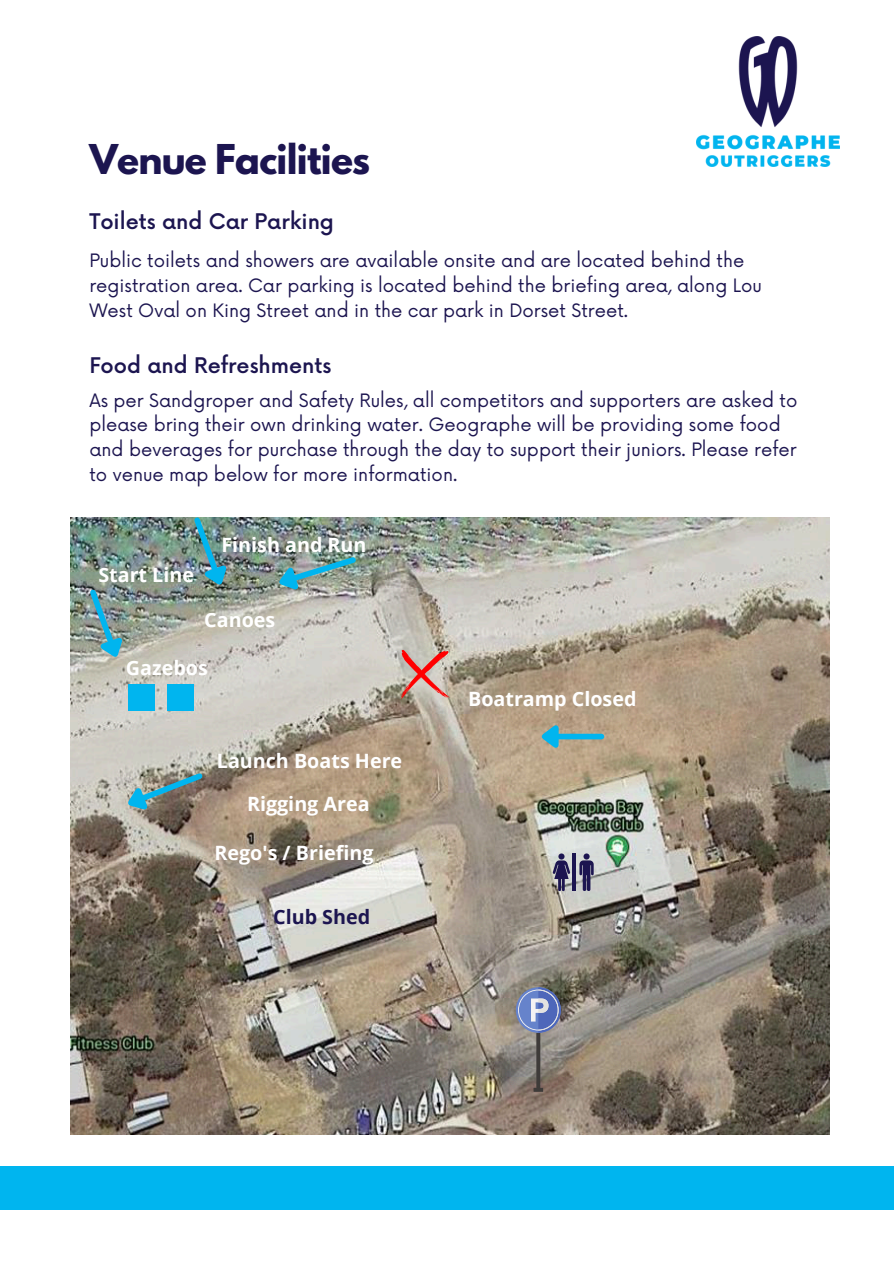
<style>
.page{position:relative;width:894px;height:1264px;background:#fff}
.page>*{position:absolute;margin:0;border:0;box-sizing:border-box;transform-origin:0 0}
.t1{font:700 36.45px "League Spartan";letter-spacing:-.02em;color:#1c1550}
.t2{font:500 21px "Now";color:#1c1550}
.t3{font:700 19.65px "Open Sans";color:#fff}
.t4{font:700 19.65px "Open Sans";color:#1c1550}
.t5{font:18px/24.8px "Now";color:#1c1550}
</style>
<div class="page">
<img style="left:696px;top:37px;width:143px;height:129px">
<div style="left:0;top:1166px;width:893px;height:44px;background:#00b5ef"></div>
<img style="left:70px;top:517px;width:759px;height:617px">
<hr style="left:572px;top:853px;width:4px;height:38px;background:#1c1550">
<svg style="left:552px;top:853px;width:18px;height:38px"></svg>
<svg style="left:579px;top:853px;width:14px;height:38px"></svg>
<svg style="left:515px;top:987px;width:45px;height:45px"></svg>
<svg style="left:518px;top:987px;width:42px;height:104px;background:#818494"></svg>
<img style="left:190px;top:517px;width:48px;height:80px">
<img style="left:267px;top:553px;width:93px;height:47px">
<svg style="left:115px;top:769px;width:92px;height:52px;background:#85928e"></svg>
<div style="left:558px;top:733px;width:43px;height:6px;background:#00b5ef"></div>
<svg style="left:535px;top:717px;width:28px;height:36px"></svg>
<img style="left:86px;top:585px;width:48px;height:84px">
<div style="left:128px;top:684px;width:27px;height:26px;background:#00b5ef"></div>
<div style="left:167px;top:684px;width:26px;height:26px;background:#00b5ef"></div>
<svg style="left:400px;top:650px;width:49px;height:49px;background:#d0948c"></svg>
<h1 class="t1" style="left:89px;top:141px;width:282px">Venue Facilities</h1>
<p class="t2" style="left:89px;top:210px;width:246px">Toilets and Car Parking</p>
<h2 class="t5" style="left:89px;top:249px;width:674px">Public toilets and showers are available onsite and are located behind the registration area. Car parking is located behind the briefing area, along Lou<br>West Oval on King Street and in the car park in Dorset Street.</h2>
<p class="t2" style="left:89px;top:354px;width:243px">Food and Refreshments</p>
<h2 class="t5" style="left:89px;top:388px;width:709px">As per Sandgroper and Safety Rules, all competitors and supporters are asked to please bring their own drinking water. Geographe will be providing some food and beverages for purchase through the day to support their juniors. Please refer to venue map below for more information.</h2>
<p class="t3" style="left:98px;top:561px;width:97px">Start Line</p>
<p class="t3" style="left:221px;top:530px;width:147px">Finish and Run</p>
<p class="t3" style="left:204px;top:606px;width:73px">Canoes</p>
<p class="t3" style="left:126px;top:654px;width:83px">Gazebos</p>
<p class="t3" style="left:217px;top:746px;width:187px">Launch Boats Here</p>
<p class="t3" style="left:247px;top:789px;width:124px">Rigging Area</p>
<p class="t3" style="left:214px;top:839px;width:160px">Rego's / Briefing</p>
<h2 class="t4" style="left:273px;top:903px;width:99px">Club Shed</h2>
<h2 class="t3" style="left:468px;top:684px;width:170px">Boatramp Closed</h2>
</div>
